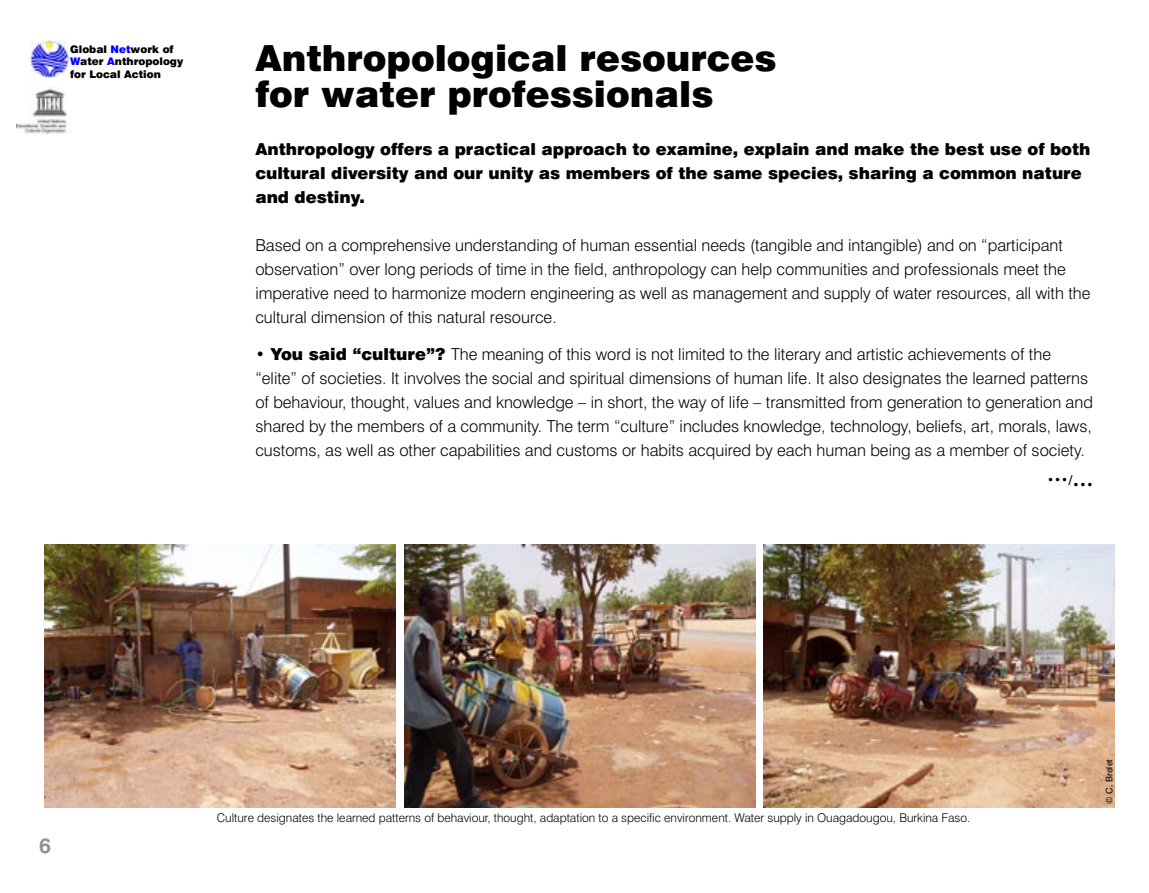
<style>
.page{position:relative;width:1149px;height:893px;background:#fff}
.page>*{position:absolute;margin:0;border:0;box-sizing:border-box;transform-origin:0 0}
.t1{font:900 36px/36px "Swiss 721 BT";color:#000}
.t2{font:21px "Swiss 721 BT Bold Rounded";color:#939393}
.t3{font:300 16.5px/24px "Swiss 721 BT";color:#000}
.t4{font:900 16.5px/24px "Swiss 721 BT";color:#000}
.t5{font:300 12px "Swiss 721 BT";color:#000}
.t6{font:900 12px "Swiss 721 BT";color:#000}
.t7{font:900 10.5px/12.6px "Swiss 721 BT";color:#000}
.t8{font:9px "Swiss 721 BT";color:#000}
.s1{color:#00f}
.s2{font-weight:900}
</style>
<div class="page">
<img style="left:16px;top:88px;width:52px;height:46px">
<img style="left:31px;top:40px;width:37px;height:38px">
<img style="left:45px;top:544px;width:350px;height:264px">
<img style="left:404px;top:544px;width:351px;height:264px">
<img style="left:763px;top:544px;width:351px;height:264px">
<p class="t7" style="left:70px;top:43px;width:114px">Global <span class="s1">Net</span>work of<br><span class="s1">W</span>ater <span class="s1">A</span>nthropology for Local Action</p>
<h1 class="t1" style="left:255px;top:40px;width:522px">Anthropological resources for water professionals</h1>
<p class="t4" style="left:255px;top:137px;width:836px">Anthropology offers a practical approach to examine, explain and make the best use of both cultural diversity and our unity as members of the same species, sharing a common nature and destiny.</p>
<p class="t3" style="left:255px;top:233px;width:836px">Based on a comprehensive understanding of human essential needs (tangible and intangible) and on “participant observation” over long periods of time in the field, anthropology can help communities and professionals meet the imperative need to harmonize modern engineering as well as management and supply of water resources, all with the cultural dimension of this natural resource.</p>
<p class="t3" style="left:255px;top:342px;width:838px"><span class="s2">• You said “culture”?</span> The meaning of this word is not limited to the literary and artistic achievements of the “elite” of societies. It involves the social and spiritual dimensions of human life. It also designates the learned patterns of behaviour, thought, values and knowledge – in short, the way of life – transmitted from generation to generation and shared by the members of a community. The term “culture” includes knowledge, technology, beliefs, art, morals, laws, customs, as well as other capabilities and customs or habits acquired by each human being as a member of society.</p>
<p class="t6" style="left:1046px;top:473px;width:48px">•••/•••</p>
<p class="t2" style="left:39px;top:832px;width:13px">6</p>
<p class="t5" style="left:217px;top:810px;width:754px">Culture designates the learned patterns of behaviour, thought, adaptation to a specific environment. Water supply in Ouagadougou, Burkina Faso.</p>
<p class="t8" style="left:1103px;top:804px;width:46px;rotate:-90deg">© C. Brelet</p>
</div>
